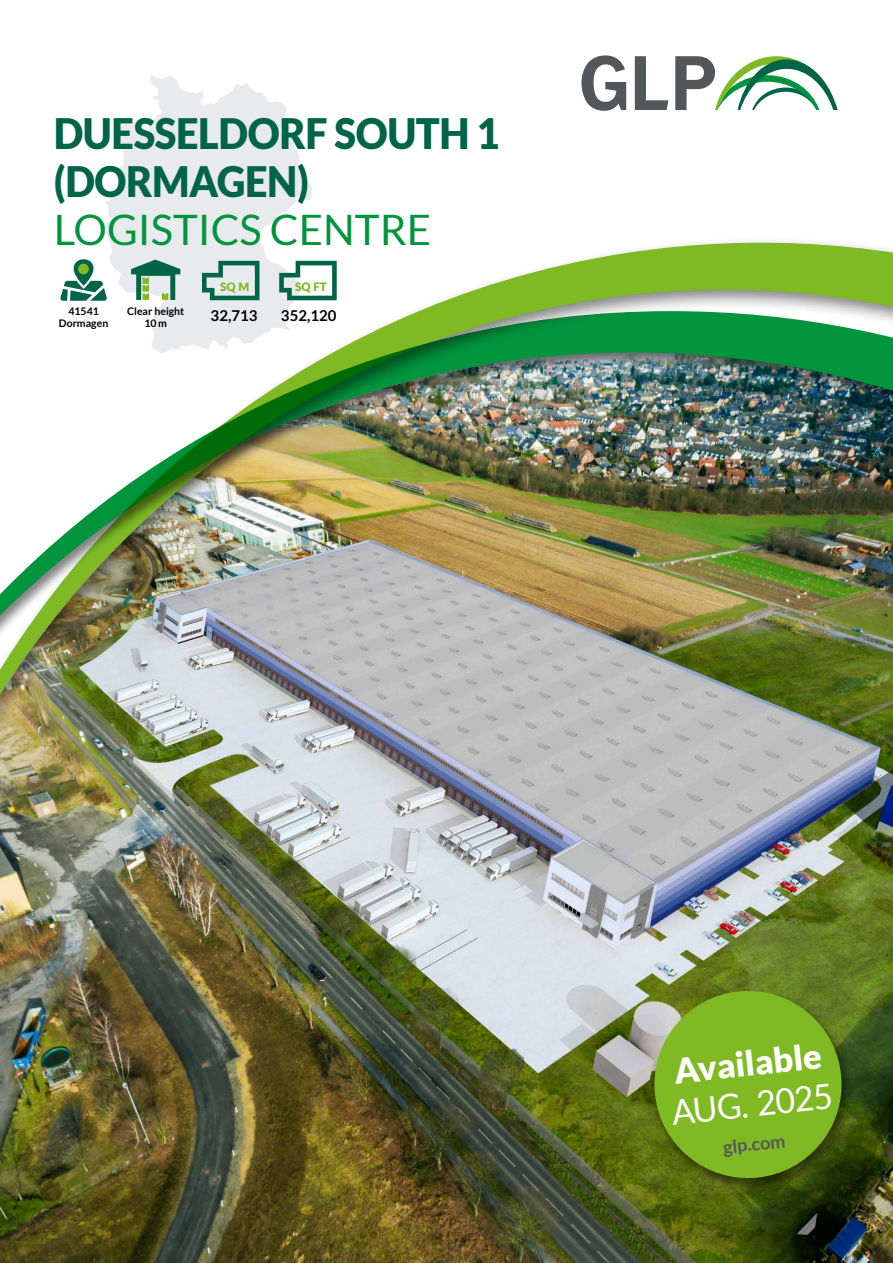
<style>
.page{position:relative;width:893px;height:1263px;background:#fff}
.page>*{position:absolute;margin:0;border:0;box-sizing:border-box;transform-origin:0 0}
.t1{font:900 42px/48px "Lato";letter-spacing:-.01em;color:#006547;scale:.95 1}
.t2{font:42px "Lato";color:#00953d}
.t3{font:900 34.5px "Lato";color:#fff}
.t4{font:34.5px "Lato";color:#fff}
.t5{font:700 18px "Lato";color:#54575a}
.t6{font:700 15px "Lato";color:#000}
.t7{font:900 11.55px "Lato";color:#7fba25}
.t8{font:700 10.5px/12px "Lato";color:#000;text-align:center}
</style>
<div class="page">
<img style="left:0;top:860px;width:893px;height:403px">
<div style="left:0;top:236px;width:893px;height:624px;background:#000;opacity:.5"></div>
<img style="left:0;top:236px;width:893px;height:606px">
<svg style="left:105px;top:75px;width:207px;height:278px;fill:#e9eaee"></svg>
<svg style="left:131px;top:260px;width:49px;height:40px;background:#83b19b"></svg>
<svg style="left:279px;top:261px;width:58px;height:39px"></svg>
<svg style="left:202px;top:261px;width:57px;height:39px;background:#98bcb4"></svg>
<svg style="left:60px;top:259px;width:47px;height:42px"></svg>
<div style="left:78px;top:264px;width:11px;height:10px;background:#7fba25;border-radius:50%"></div>
<svg style="left:581px;top:55px;width:45px;height:56px"></svg>
<svg style="left:635px;top:56px;width:33px;height:54px"></svg>
<svg style="left:675px;top:56px;width:163px;height:54px"></svg>
<div style="left:650px;top:989px;width:205px;height:205px;background:#000;opacity:.5"></div>
<div style="left:654px;top:991px;width:187px;height:187px;background:#7fba25;border-radius:50%"></div>
<p class="t1" style="left:54px;top:108px;width:471px">DUESSELDORF SOUTH 1 (DORMAGEN)</p>
<p class="t2" style="left:54px;top:206px;width:379px">LOGISTICS CENTRE</p>
<p class="t8" style="left:59px;top:305px;width:51px">41541<br>Dormagen</p>
<p class="t8" style="left:127px;top:305px;width:59px">Clear height<br>10m</p>
<p class="t7" style="left:220px;top:280px;width:31px">SQ M</p>
<p class="t6" style="left:211px;top:307px;width:48px">32,713</p>
<p class="t7" style="left:295px;top:280px;width:33px">SQ FT</p>
<p class="t6" style="left:281px;top:307px;width:57px">352,120</p>
<p class="t3" style="left:672px;top:1051px;width:150px;rotate:-6deg">Available</p>
<p class="t4" style="left:670px;top:1093px;width:163px;rotate:-6deg">AUG. 2025</p>
<p class="t5" style="left:722px;top:1137px;width:64px;rotate:-6deg">glp.com</p>
</div>
